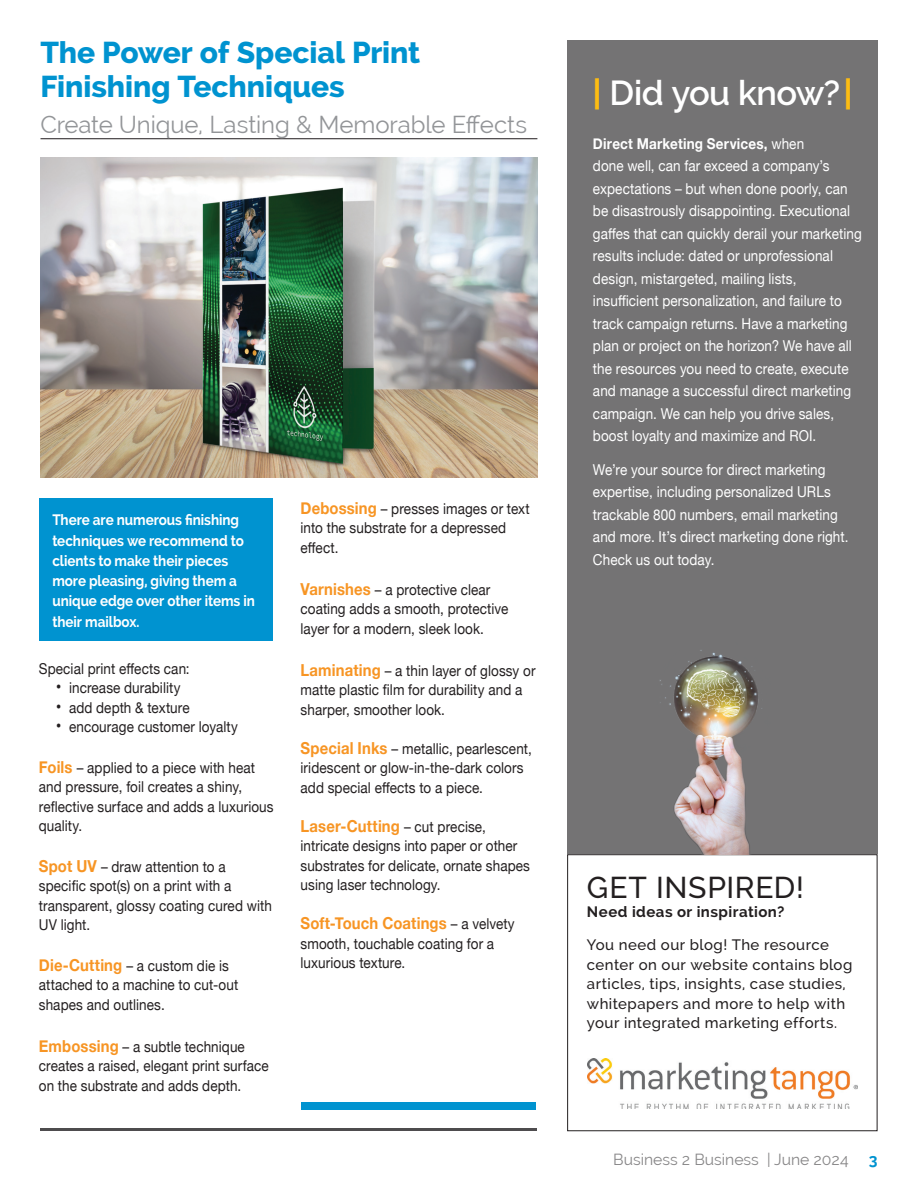
<style>
.page{position:relative;width:918px;height:1188px;background:#fff}
.page>*{position:absolute;margin:0;border:0;box-sizing:border-box;transform-origin:0 0}
.t1{font:600 34.5px "Raleway";letter-spacing:-.015em;color:#fff}
.t2{font:800 30px/34.5px "Raleway";letter-spacing:-.005em;color:#0093d0}
.t3{font:500 30px "Raleway";letter-spacing:.02em;color:#231f20}
.t4{font:24px "Raleway";letter-spacing:-.005em;color:#939598}
.t5{font:700 16.5px "Helvetica Neue";letter-spacing:.01em;color:#f79524;scale:.9 1}
.t6{font:15.75px "Raleway";color:#878687}
.t7{font:700 15.75px "Raleway";color:#0093d0}
.t8{font:15px/19.5px "Helvetica Neue";letter-spacing:.005em;color:#231f20;scale:.9 1}
.t9{font:15px/22.5px "Helvetica Neue";letter-spacing:.005em;color:#fff;scale:.9 1}
.t10{font:500 15px/19.5px "Raleway";letter-spacing:.03em;color:#231f20}
.t11{font:700 15px/20.2px "Raleway";letter-spacing:-.005em;color:#fff;scale:.9 1}
.t12{font:700 15px "Raleway";letter-spacing:.03em;color:#231f20}
.s1{font-size:18px}
.s2{font-weight:700;font-size:16.5px;color:#f79524}
.s3{font-weight:400;font-size:15px;color:#231f20}
.s4{font-weight:700;color:#fdbc12}
.s5{font-weight:700}
</style>
<div class="page">
<div style="left:39px;top:498px;width:234px;height:142px;background:#0093d0"></div>
<div style="left:301px;top:1102px;width:235px;height:8px;background:#0093d0"></div>
<img style="left:40px;top:158px;width:497px;height:319px">
<div style="left:567px;top:854px;width:310px;height:277px;border:1px solid #231f20"></div>
<img style="left:587px;top:1058px;width:271px;height:50px">
<div style="left:568px;top:40px;width:310px;height:814px;background:#747374"></div>
<img style="left:659px;top:650px;width:103px;height:204px">
<hr style="left:40px;top:1128px;width:497px;height:3px;background:#4e4c4e">
<hr style="left:41px;top:138px;width:496px;height:1px;background:#1f1a1c">
<h2 class="t2" style="left:41px;top:35px;width:381px">The Power of Special Print<br>Finishing Techniques</h2>
<h3 class="t4" style="left:41px;top:111px;width:488px">Create Unique, Lasting &amp; Memorable Effects</h3>
<p class="t11" style="left:52px;top:510px;width:227px">There are numerous finishing techniques we recommend to clients to make their pieces more pleasing, giving them a unique edge over other items in their mailbox.</p>
<p class="t8" style="left:39px;top:660px;width:169px">Special print effects can:</p>
<p class="t8" style="left:56px;top:679px;width:140px"><span class="s1">•</span> increase durability</p>
<p class="t8" style="left:56px;top:699px;width:150px"><span class="s1">•</span> add depth &amp; texture</p>
<p class="t8" style="left:56px;top:718px;width:204px"><span class="s1">•</span> encourage customer loyalty</p>
<p class="t8" style="left:39px;top:759px;width:262px"><span class="s2">Foils</span> – applied to a piece with heat and pressure, foil creates a shiny, reflective surface and adds a luxurious quality.</p>
<p class="t8" style="left:39px;top:858px;width:261px"><span class="s2">Spot UV</span> – draw attention to a specific spot(s) on a print with a transparent, glossy coating cured with<br>UV light.</p>
<p class="t8" style="left:39px;top:957px;width:223px"><span class="s2">Die-Cutting</span> – a custom die is attached to a machine to cut-out shapes and outlines.</p>
<p class="t8" style="left:39px;top:1038px;width:257px"><span class="s2">Embossing</span> – a subtle technique creates a raised, elegant print surface on the substrate and adds depth.</p>
<p class="t8" style="left:301px;top:500px;width:256px"><span class="s2">Debossing</span> – presses images or text into the substrate for a depressed effect.</p>
<p class="t8" style="left:301px;top:581px;width:232px"><span class="s2">Varnishes</span> – a protective clear coating adds a smooth, protective layer for a modern, sleek look.</p>
<p class="t8" style="left:301px;top:662px;width:263px"><span class="s2">Laminating</span> – a thin layer of glossy or matte plastic film for durability and a sharper, smoother look.</p>
<p class="t8" style="left:301px;top:740px;width:259px"><span class="s2">Special Inks</span> – metallic, pearlescent, iridescent or glow-in-the-dark colors add special effects to a piece.</p>
<p class="t5" style="left:301px;top:813px;width:207px">Laser-Cutting <span class="s3">– cut precise,</span></p>
<p class="t8" style="left:301px;top:837px;width:256px">intricate designs into paper or other substrates for delicate, ornate shapes using laser technology.</p>
<p class="t5" style="left:301px;top:911px;width:239px">Soft-Touch Coatings <span class="s3">– a velvety</span></p>
<p class="t8" style="left:301px;top:935px;width:217px">smooth, touchable coating for a luxurious texture.</p>
<h1 class="t1" style="left:593px;top:73px;width:261px"><span class="s4">|</span> Did you know?<span class="s4">|</span></h1>
<p class="t9" style="left:593px;top:133px;width:300px"><span class="s5">Direct Marketing Services,</span> when<br>done well, can far exceed a company’s expectations – but when done poorly, can be disastrously disappointing. Executional gaffes that can quickly derail your marketing results include: dated or unprofessional design, mistargeted, mailing lists, insufficient personalization, and failure to track campaign returns. Have a marketing plan or project on the horizon? We have all the resources you need to create, execute and manage a successful direct marketing campaign. We can help you drive sales, boost loyalty and maximize and ROI.</p>
<p class="t9" style="left:593px;top:459px;width:285px">We’re your source for direct marketing expertise, including personalized URLs trackable 800 numbers, email marketing and more. It’s direct marketing done right.<br>Check us out today.</p>
<h2 class="t3" style="left:587px;top:870px;width:218px">GET INSPIRED!</h2>
<p class="t12" style="left:587px;top:904px;width:199px">Need ideas or inspiration?</p>
<p class="t10" style="left:587px;top:935px;width:267px">You need our blog! The resource center on our website contains blog articles, tips, insights, case studies, whitepapers and more to help with your integrated marketing efforts.</p>
<p class="t6" style="left:613px;top:1150px;width:237px">Business 2 Business | June 2024</p>
<p class="t7" style="left:869px;top:1150px;width:10px">3</p>
</div>
